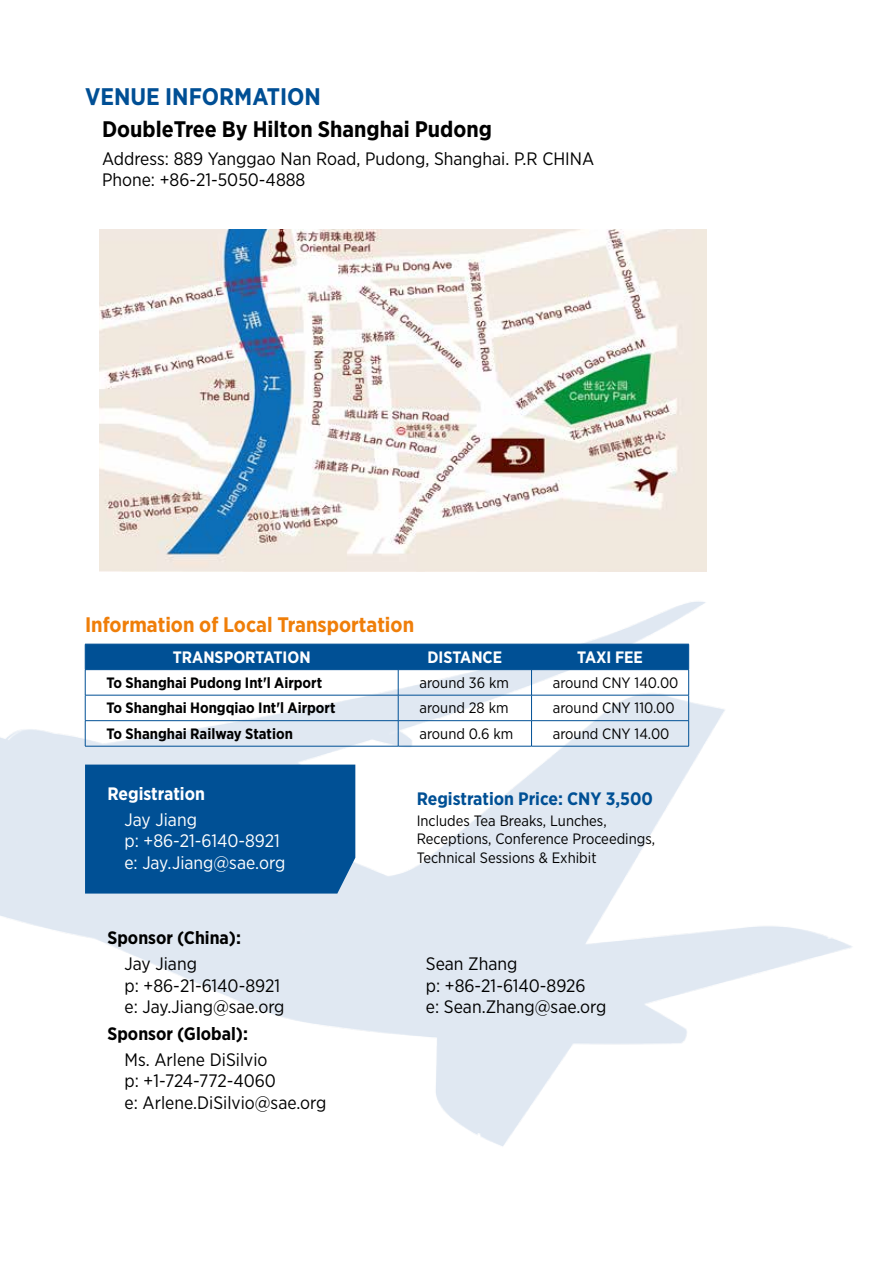
<style>
.page{position:relative;width:893px;height:1263px;background:#fff}
.page>*{position:absolute;margin:0;border:0;box-sizing:border-box;transform-origin:0 0}
.t1{font:700 24px "Gotham Narrow";color:#004f95}
.t2{font:700 22.5px "Gotham Narrow";color:#000}
.t3{font:700 21px "Gotham Narrow";color:#ef7e09}
.t4{font:18px/21.6px "Gotham Narrow";color:#000}
.t5{font:18px/21.6px "Gotham Narrow";color:#fff}
.t6{font:700 18px "Gotham Narrow";color:#000}
.t7{font:700 18px "Gotham Narrow";color:#005095}
.t8{font:700 18px "Gotham Narrow";color:#fff}
.t9{font:700 16.5px "Gotham Narrow";color:#fff}
.t10{font:15px/18.3px "Gotham Narrow";color:#000}
.t11{font:700 15px "Gotham Narrow";color:#000}
</style>
<div class="page">
<img style="left:0;top:429px;width:852px;height:718px">
<div style="left:85px;top:764px;width:270px;height:129px;background:#005095"></div>
<img style="left:100px;top:229px;width:606px;height:342px">
<svg style="left:85px;top:644px;width:604px;height:102px"></svg>
<hr style="left:85px;top:746px;width:313px;height:1px;background:#005095">
<hr style="left:398px;top:746px;width:133px;height:1px;background:#005095">
<hr style="left:531px;top:746px;width:158px;height:1px;background:#005095">
<h1 class="t1" style="left:85px;top:82px;width:237px">VENUE INFORMATION</h1>
<p class="t2" style="left:102px;top:115px;width:391px">DoubleTree By Hilton Shanghai Pudong</p>
<p class="t4" style="left:102px;top:147px;width:494px">Address: 889 Yanggao Nan Road, Pudong, Shanghai. P.R CHINA<br>Phone: +86-21-5050-4888</p>
<p class="t3" style="left:85px;top:611px;width:331px">Information of Local Transportation</p>
<p class="t9" style="left:173px;top:646px;width:139px">TRANSPORTATION</p>
<p class="t9" style="left:427px;top:646px;width:76px">DISTANCE</p>
<p class="t9" style="left:577px;top:646px;width:67px">TAXI FEE</p>
<p class="t11" style="left:106px;top:673px;width:217px">To Shanghai Pudong Int'l Airport</p>
<p class="t10" style="left:419px;top:673px;width:91px">around 36 km</p>
<p class="t10" style="left:553px;top:673px;width:127px">around CNY 140.00</p>
<p class="t11" style="left:106px;top:698px;width:231px">To Shanghai Hongqiao Int'l Airport</p>
<p class="t10" style="left:419px;top:698px;width:91px">around 28 km</p>
<p class="t10" style="left:553px;top:698px;width:123px">around CNY 110.00</p>
<p class="t11" style="left:106px;top:724px;width:188px">To Shanghai Railway Station</p>
<p class="t10" style="left:419px;top:724px;width:95px">around 0.6 km</p>
<p class="t10" style="left:553px;top:724px;width:118px">around CNY 14.00</p>
<p class="t8" style="left:108px;top:782px;width:99px">Registration</p>
<p class="t5" style="left:125px;top:808px;width:162px">Jay Jiang<br>p: +86-21-6140-8921 e: Jay.Jiang@sae.org</p>
<p class="t7" style="left:417px;top:787px;width:238px">Registration Price: CNY 3,500</p>
<p class="t10" style="left:417px;top:811px;width:240px">Includes Tea Breaks, Lunches,<br>Receptions, Conference Proceedings,<br>Technical Sessions &amp; Exhibit</p>
<p class="t6" style="left:108px;top:926px;width:135px">Sponsor (China):</p>
<p class="t4" style="left:125px;top:952px;width:162px">Jay Jiang<br>p: +86-21-6140-8921 e: Jay.Jiang@sae.org</p>
<p class="t4" style="left:426px;top:952px;width:182px">Sean Zhang<br>p: +86-21-6140-8926<br>e: Sean.Zhang@sae.org</p>
<p class="t6" style="left:108px;top:1022px;width:142px">Sponsor (Global):</p>
<p class="t4" style="left:125px;top:1048px;width:203px">Ms. Arlene DiSilvio<br>p: +1-724-772-4060<br>e: Arlene.DiSilvio@sae.org</p>
</div>
